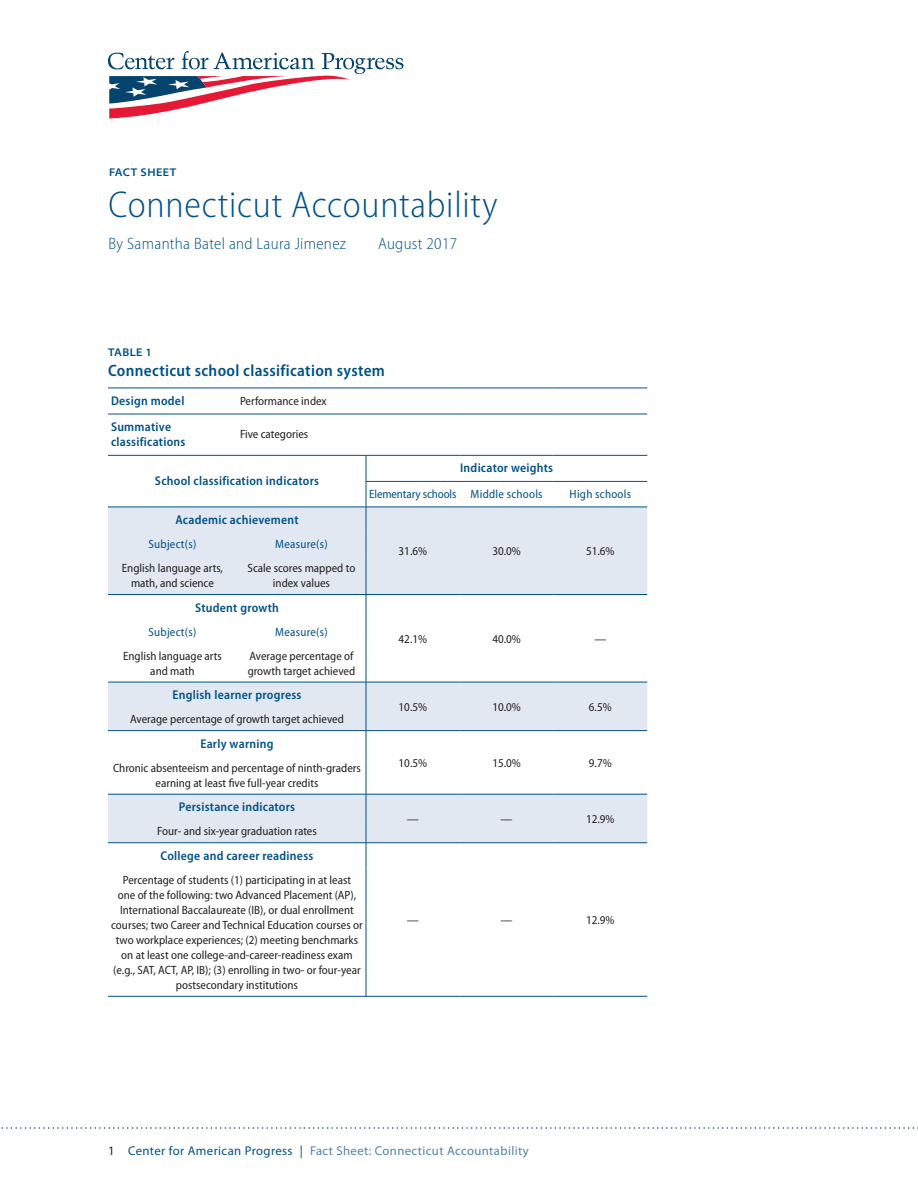
<style>
.page{position:relative;width:918px;height:1188px;background:#fff}
.page>*{position:absolute;margin:0;border:0;box-sizing:border-box;transform-origin:0 0}
.t1{font:300 semi-condensed 37.5px "Myriad Pro";letter-spacing:.02em;color:#005187}
.t2{font:300 semi-condensed 16.5px "Myriad Pro";letter-spacing:.02em;color:#005187}
.t3{font:600 semi-condensed 16.5px "Myriad Pro";letter-spacing:.02em;color:#005187}
.t4{font:600 semi-condensed 12.75px/15.3px "Myriad Pro";letter-spacing:.02em;color:#005187}
.t5{font:12.75px "Myriad Pro";letter-spacing:.03em;color:#5083af}
.t6{font:semi-condensed 12px/15px "Myriad Pro";color:#231f20;text-align:center}
.t7{font:semi-condensed 12px "Myriad Pro";letter-spacing:.02em;color:#005187}
.t8{font:semi-condensed 12px "Myriad Pro";letter-spacing:-.01em;color:#005187}
.t9{font:600 semi-expanded 11.25px "Myriad Pro";letter-spacing:.04em;color:#005187}
.s1{color:#231f20}
.s2{color:#005187}
</style>
<div class="page">
<svg style="left:1px;top:1127px;width:917px;height:2px"></svg>
<svg style="left:108px;top:51px;width:295px;height:68px"></svg>
<svg style="left:108px;top:508px;width:539px;height:334px;fill:#e2e8f1"></svg>
<hr style="left:108px;top:414px;width:129px;height:1px;background:#005187">
<hr style="left:237px;top:414px;width:129px;height:1px;background:#005187">
<hr style="left:366px;top:414px;width:94px;height:1px;background:#005187">
<hr style="left:460px;top:414px;width:94px;height:1px;background:#005187">
<hr style="left:554px;top:414px;width:93px;height:1px;background:#005187">
<hr style="left:108px;top:388px;width:129px;height:1px;background:#005187">
<hr style="left:237px;top:388px;width:129px;height:1px;background:#005187">
<hr style="left:366px;top:388px;width:94px;height:1px;background:#005187">
<hr style="left:460px;top:388px;width:94px;height:1px;background:#005187">
<hr style="left:554px;top:388px;width:93px;height:1px;background:#005187">
<hr style="left:108px;top:455px;width:129px;height:1px;background:#005187">
<hr style="left:237px;top:455px;width:129px;height:1px;background:#005187">
<hr style="left:366px;top:481px;width:94px;height:1px;background:#005187">
<hr style="left:460px;top:481px;width:94px;height:1px;background:#005187">
<hr style="left:366px;top:455px;width:94px;height:1px;background:#005187">
<hr style="left:460px;top:455px;width:94px;height:1px;background:#005187">
<hr style="left:554px;top:455px;width:93px;height:1px;background:#005187">
<hr style="left:108px;top:507px;width:129px;height:1px;background:#005187">
<hr style="left:237px;top:507px;width:129px;height:1px;background:#005187">
<hr style="left:366px;top:507px;width:94px;height:1px;background:#005187">
<hr style="left:460px;top:507px;width:94px;height:1px;background:#005187">
<svg style="left:366px;top:456px;width:1px;height:99px"></svg>
<hr style="left:366px;top:555px;width:1px;height:39px;background:#005187">
<hr style="left:108px;top:594px;width:129px;height:1px;background:#005187">
<hr style="left:237px;top:594px;width:129px;height:1px;background:#005187">
<hr style="left:366px;top:594px;width:94px;height:1px;background:#005187">
<hr style="left:460px;top:594px;width:94px;height:1px;background:#005187">
<svg style="left:366px;top:595px;width:1px;height:48px"></svg>
<hr style="left:366px;top:643px;width:1px;height:39px;background:#005187">
<hr style="left:108px;top:682px;width:129px;height:1px;background:#005187">
<hr style="left:237px;top:682px;width:129px;height:1px;background:#005187">
<hr style="left:366px;top:682px;width:94px;height:1px;background:#005187">
<hr style="left:460px;top:682px;width:94px;height:1px;background:#005187">
<hr style="left:108px;top:730px;width:129px;height:1px;background:#005187">
<hr style="left:237px;top:730px;width:129px;height:1px;background:#005187">
<hr style="left:366px;top:730px;width:94px;height:1px;background:#005187">
<svg style="left:366px;top:682px;width:1px;height:73px"></svg>
<hr style="left:460px;top:730px;width:94px;height:1px;background:#005187">
<hr style="left:366px;top:794px;width:94px;height:1px;background:#005187">
<hr style="left:460px;top:794px;width:94px;height:1px;background:#005187">
<hr style="left:108px;top:842px;width:129px;height:1px;background:#005187">
<hr style="left:237px;top:842px;width:129px;height:1px;background:#005187">
<hr style="left:366px;top:842px;width:94px;height:1px;background:#005187">
<svg style="left:366px;top:794px;width:1px;height:73px"></svg>
<hr style="left:460px;top:842px;width:94px;height:1px;background:#005187">
<hr style="left:366px;top:867px;width:1px;height:129px;background:#005187">
<hr style="left:366px;top:755px;width:1px;height:39px;background:#005187">
<hr style="left:108px;top:794px;width:129px;height:1px;background:#005187">
<hr style="left:237px;top:794px;width:129px;height:1px;background:#005187">
<hr style="left:108px;top:996px;width:129px;height:1px;background:#005187">
<hr style="left:237px;top:996px;width:129px;height:1px;background:#005187">
<hr style="left:366px;top:996px;width:94px;height:1px;background:#005187">
<hr style="left:460px;top:996px;width:94px;height:1px;background:#005187">
<hr style="left:554px;top:594px;width:93px;height:1px;background:#005187">
<hr style="left:554px;top:682px;width:93px;height:1px;background:#005187">
<hr style="left:554px;top:730px;width:93px;height:1px;background:#005187">
<hr style="left:554px;top:794px;width:93px;height:1px;background:#005187">
<hr style="left:554px;top:842px;width:93px;height:1px;background:#005187">
<hr style="left:554px;top:996px;width:93px;height:1px;background:#005187">
<hr style="left:554px;top:481px;width:93px;height:1px;background:#005187">
<hr style="left:554px;top:507px;width:93px;height:1px;background:#005187">
<p class="t9" style="left:109px;top:166px;width:69px">FACT SHEET</p>
<h1 class="t1" style="left:109px;top:184px;width:390px">Connecticut Accountability</h1>
<h2 class="t2" style="left:109px;top:234px;width:239px">By Samantha Batel and Laura Jimenez</h2>
<h2 class="t2" style="left:378px;top:234px;width:81px">August 2017</h2>
<p class="t9" style="left:108px;top:346px;width:46px">TABLE 1</p>
<h2 class="t3" style="left:108px;top:361px;width:278px">Connecticut school classification system</h2>
<p class="t4" style="left:111px;top:393px;width:75px">Design model</p>
<p class="t6" style="left:240px;top:393px;width:88px">Performance index</p>
<p class="t4" style="left:111px;top:419px;width:76px">Summative classifications</p>
<p class="t6" style="left:240px;top:427px;width:70px">Five categories</p>
<p class="t4" style="left:155px;top:473px;width:166px">School classification indicators</p>
<p class="t4" style="left:460px;top:461px;width:95px">Indicator weights</p>
<p class="t8" style="left:369px;top:487px;width:175px">Elementary schools Middle schools</p>
<p class="t7" style="left:570px;top:487px;width:63px">High schools</p>
<p class="t4" style="left:175px;top:512px;width:125px">Academic achievement</p>
<p class="t7" style="left:149px;top:537px;width:49px">Subject(s)</p>
<p class="t7" style="left:275px;top:537px;width:54px">Measure(s)</p>
<p class="t6" style="left:122px;top:561px;width:103px">English language arts, math, and science</p>
<p class="t6" style="left:248px;top:561px;width:109px">Scale scores mapped to index values</p>
<p class="t4" style="left:195px;top:600px;width:85px">Student growth</p>
<p class="t7" style="left:149px;top:625px;width:49px">Subject(s)</p>
<p class="t7" style="left:275px;top:625px;width:54px">Measure(s)</p>
<p class="t6" style="left:123px;top:648px;width:100px">English language arts and math</p>
<p class="t6" style="left:248px;top:648px;width:109px;text-align:left">Average percentage of growth target achieved</p>
<p class="t4" style="left:172px;top:687px;width:131px">English learner progress</p>
<p class="t6" style="left:130px;top:712px;width:215px">Average percentage of growth target achieved</p>
<p class="t4" style="left:200px;top:736px;width:75px">Early warning</p>
<p class="t6" style="left:113px;top:760px;width:249px">Chronic absenteeism and percentage of ninth-graders earning at least five full-year credits</p>
<p class="t4" style="left:179px;top:800px;width:118px">Persistance indicators</p>
<p class="t6" style="left:157px;top:824px;width:161px">Four- and six-year graduation rates</p>
<p class="t4" style="left:161px;top:848px;width:154px">College and career readiness</p>
<p class="t6" style="left:111px;top:873px;width:253px">Percentage of students (1) participating in at least<br>one of the following: two Advanced Placement (AP), International Baccalaureate (IB), or dual enrollment courses; two Career and Technical Education courses or two workplace experiences; (2) meeting benchmarks on at least one college-and-career-readiness exam (e.g., SAT, ACT, AP, IB); (3) enrolling in two- or four-year postsecondary institutions</p>
<p class="t6" style="left:399px;top:544px;width:30px">31.6%</p>
<p class="t6" style="left:492px;top:544px;width:30px">30.0%</p>
<p class="t6" style="left:586px;top:544px;width:30px">51.6%</p>
<p class="t6" style="left:399px;top:632px;width:30px">42.1%</p>
<p class="t6" style="left:492px;top:632px;width:30px">40.0%</p>
<p class="t6" style="left:594px;top:632px;width:13px">—</p>
<p class="t6" style="left:399px;top:700px;width:30px">10.5%</p>
<p class="t6" style="left:492px;top:700px;width:30px">10.0%</p>
<p class="t6" style="left:589px;top:700px;width:24px">6.5%</p>
<p class="t6" style="left:399px;top:756px;width:30px">10.5%</p>
<p class="t6" style="left:492px;top:756px;width:30px">15.0%</p>
<p class="t6" style="left:589px;top:756px;width:24px">9.7%</p>
<p class="t6" style="left:407px;top:812px;width:13px">—</p>
<p class="t6" style="left:501px;top:812px;width:13px">—</p>
<p class="t6" style="left:586px;top:812px;width:30px">12.9%</p>
<p class="t6" style="left:407px;top:913px;width:13px">—</p>
<p class="t6" style="left:501px;top:913px;width:13px">—</p>
<p class="t6" style="left:586px;top:913px;width:30px">12.9%</p>
<p class="t5" style="left:108px;top:1143px;width:422px"><span class="s1">1</span> <span class="s2">Center for American Progress |</span> Fact Sheet: Connecticut Accountability</p>
</div>
